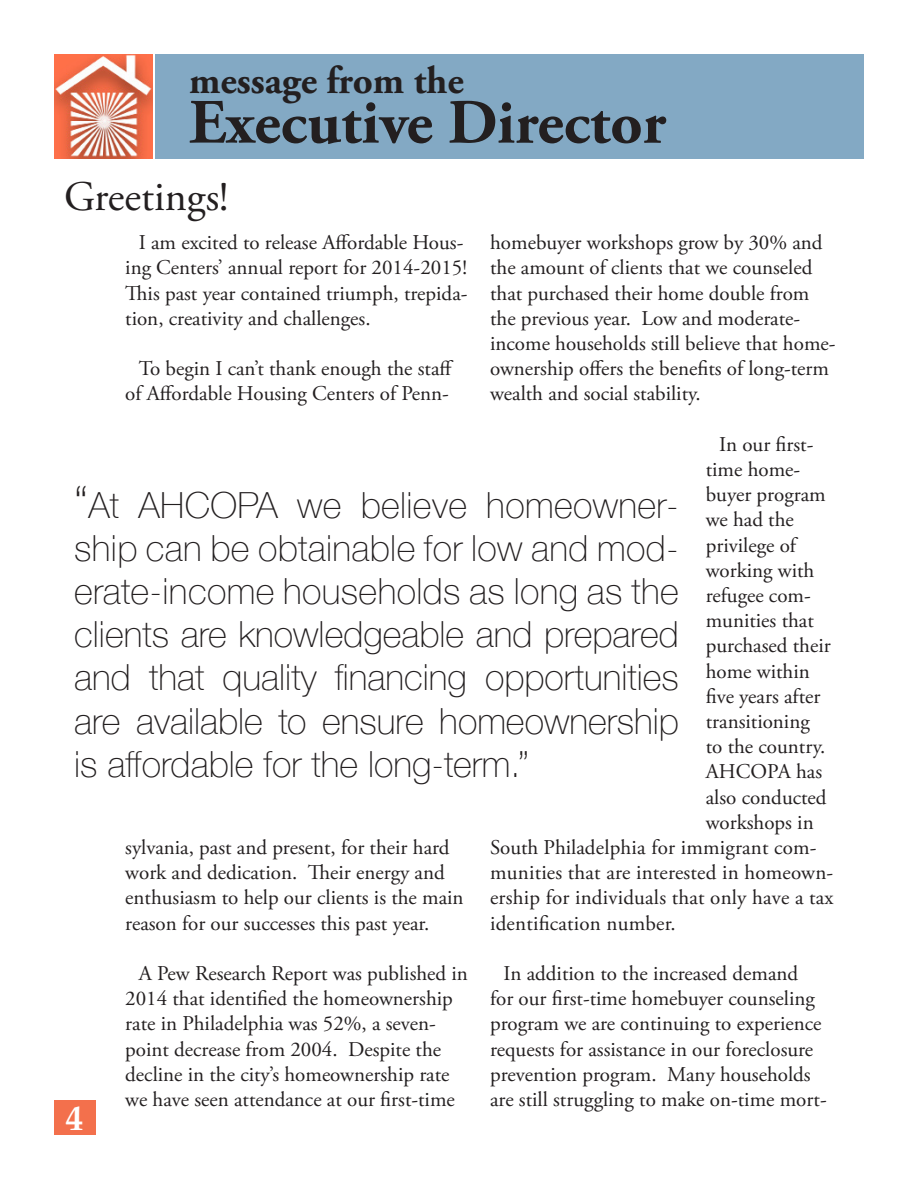
<style>
.page{position:relative;width:918px;height:1188px;background:#fff}
.page>*{position:absolute;margin:0;border:0;box-sizing:border-box;transform-origin:0 0}
.t1{font:700 63px "Adobe Garamond Pro";color:#231f20}
.t2{font:42px "Adobe Garamond Pro";color:#231f20}
.t3{font:700 39px "Adobe Garamond Pro";color:#231f20}
.t4{font:100 36px/43.2px "Helvetica Neue";color:#231f20;text-align:justify}
.t5{font:700 36px "Palatino";color:#fff}
.t6{font:21px/25.2px "Adobe Garamond Pro";color:#231f20}
.s1{font-size:45px}
</style>
<div class="page">
<div style="left:54px;top:1100px;width:41px;height:35px;background:#f3704c"></div>
<div style="left:156px;top:54px;width:708px;height:105px;background:#83a9c4"></div>
<img style="left:54px;top:54px;width:98px;height:105px">
<p class="t3" style="left:189px;top:58px;width:277px">message from the</p>
<p class="t1" style="left:189px;top:86px;width:479px">Executive Director</p>
<p class="t2" style="left:64px;top:172px;width:166px">Greetings!</p>
<p class="t6" style="left:125px;top:231px;width:344px;text-indent:14px">I am excited to release Affordable Hous&shy;ing Centers’ annual report for 2014-2015!<br>This past year contained triumph, trepida&shy;tion, creativity and challenges.</p>
<p class="t6" style="left:125px;top:357px;width:330px;text-align:right">To begin I can’t thank enough the staff of Affordable Housing Centers of Penn-</p>
<p class="t6" style="left:490px;top:231px;width:347px">homebuyer workshops grow by 30% and the amount of clients that we counseled that purchased their home double from the previous year. Low and moderate&shy;income households still believe that home&shy;ownership offers the benefits of long-term wealth and social stability.</p>
<p class="t6" style="left:719px;top:432px;width:96px">In our first-</p>
<p class="t6" style="left:706px;top:458px;width:96px">time home-</p>
<p class="t6" style="left:706px;top:483px;width:121px">buyer program</p>
<p class="t6" style="left:706px;top:508px;width:90px">we had the</p>
<p class="t6" style="left:706px;top:533px;width:92px">privilege of</p>
<p class="t6" style="left:706px;top:558px;width:110px">working with</p>
<p class="t6" style="left:706px;top:584px;width:107px">refugee com-</p>
<p class="t6" style="left:706px;top:609px;width:110px">munities that</p>
<p class="t6" style="left:706px;top:634px;width:126px">purchased their</p>
<p class="t6" style="left:706px;top:659px;width:106px">home within</p>
<p class="t6" style="left:706px;top:684px;width:116px">five years after</p>
<p class="t6" style="left:706px;top:710px;width:105px">transitioning</p>
<p class="t6" style="left:706px;top:735px;width:121px">to the country.</p>
<p class="t6" style="left:706px;top:760px;width:118px">AHCOPA has</p>
<p class="t6" style="left:706px;top:785px;width:122px">also conducted</p>
<p class="t6" style="left:706px;top:810px;width:109px">workshops in</p>
<p class="t6" style="left:490px;top:836px;width:328px">South Philadelphia for immigrant com-</p>
<p class="t6" style="left:490px;top:861px;width:345px">munities that are interested in homeown-</p>
<p class="t6" style="left:490px;top:886px;width:345px">ership for individuals that only have a tax</p>
<p class="t6" style="left:490px;top:911px;width:187px">identification number.</p>
<p class="t6" style="left:490px;top:962px;width:338px;text-indent:14px">In addition to the increased demand<br>for our first-time homebuyer counseling program we are continuing to experience requests for assistance in our foreclosure prevention program. Many households are still struggling to make on-time mort-</p>
<p class="t4" style="left:74px;top:482px;width:606px"><span class="s1">“</span>At AHCOPA we believe homeowner&shy;ship can be obtainable for low and mod&shy;erate-income households as long as the clients are knowledgeable and prepared and that quality financing opportunities are available to ensure homeownership is affordable for the long-term.”</p>
<p class="t6" style="left:125px;top:836px;width:340px">sylvania, past and present, for their hard work and dedication. Their energy and enthusiasm to help our clients is the main reason for our successes this past year.</p>
<p class="t6" style="left:125px;top:962px;width:344px;text-indent:14px">A Pew Research Report was published in 2014 that identified the homeownership rate in Philadelphia was 52%, a seven&shy;point decrease from 2004. Despite the decline in the city’s homeownership rate we have seen attendance at our first-time</p>
<p class="t5" style="left:66px;top:1087px;width:19px">4</p>
</div>
